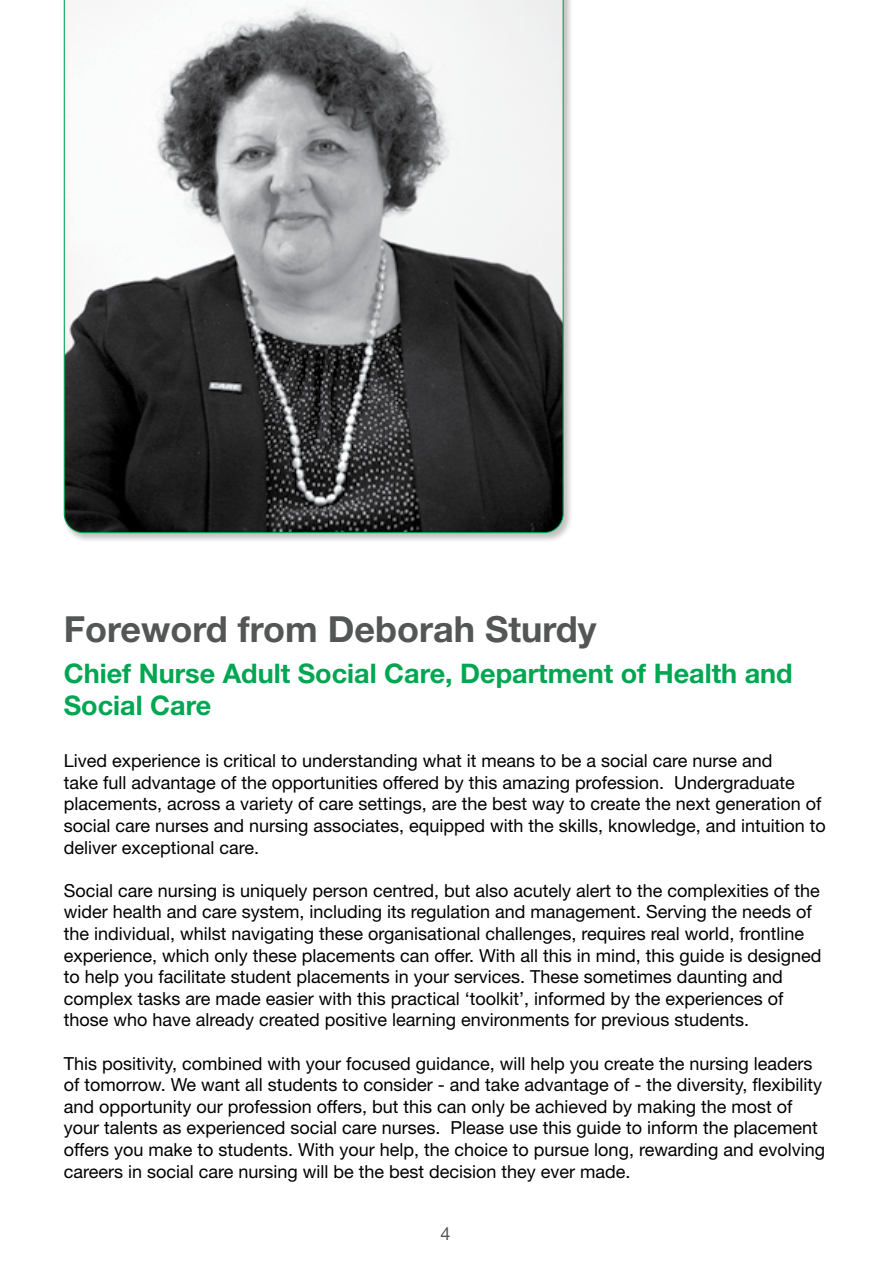
<style>
.page{position:relative;width:893px;height:1263px;background:#fff}
.page>*{position:absolute;margin:0;border:0;box-sizing:border-box;transform-origin:0 0}
.t1{font:700 36px "Helvetica Neue LT Std";color:#545656}
.t2{font:700 27px/32.4px "Helvetica Neue LT Std";color:#00a651}
.t3{font:18px/21.6px "Helvetica Neue LT Std";color:#000}
.t4{font:18px "Helvetica Neue LT Std";color:#545656}
</style>
<div class="page">
<div style="left:63px;top:0;width:510px;height:542px;background:#000;opacity:.25"></div>
<svg style="left:64px;top:0;width:500px;height:533px"></svg>
<p class="t1" style="left:64px;top:607px;width:534px">Foreword from Deborah Sturdy</p>
<p class="t2" style="left:64px;top:657px;width:730px">Chief Nurse Adult Social Care, Department of Health and<br>Social Care</p>
<p class="t3" style="left:64px;top:750px;width:764px">Lived experience is critical to understanding what it means to be a social care nurse and<br>take full advantage of the opportunities offered by this amazing profession. Undergraduate placements, across a variety of care settings, are the best way to create the next generation of social care nurses and nursing associates, equipped with the skills, knowledge, and intuition to deliver exceptional care.</p>
<p class="t3" style="left:64px;top:879px;width:759px">Social care nursing is uniquely person centred, but also acutely alert to the complexities of the wider health and care system, including its regulation and management. Serving the needs of the individual, whilst navigating these organisational challenges, requires real world, frontline experience, which only these placements can offer. With all this in mind, this guide is designed to help you facilitate student placements in your services. These sometimes daunting and complex tasks are made easier with this practical ‘toolkit’, informed by the experiences of those who have already created positive learning environments for previous students.</p>
<p class="t3" style="left:64px;top:1052px;width:763px">This positivity, combined with your focused guidance, will help you create the nursing leaders of tomorrow. We want all students to consider - and take advantage of - the diversity, flexibility and opportunity our profession offers, but this can only be achieved by making the most of your talents as experienced social care nurses. Please use this guide to inform the placement offers you make to students. With your help, the choice to pursue long, rewarding and evolving careers in social care nursing will be the best decision they ever made.</p>
<p class="t4" style="left:440px;top:1222px;width:12px">4</p>
</div>
